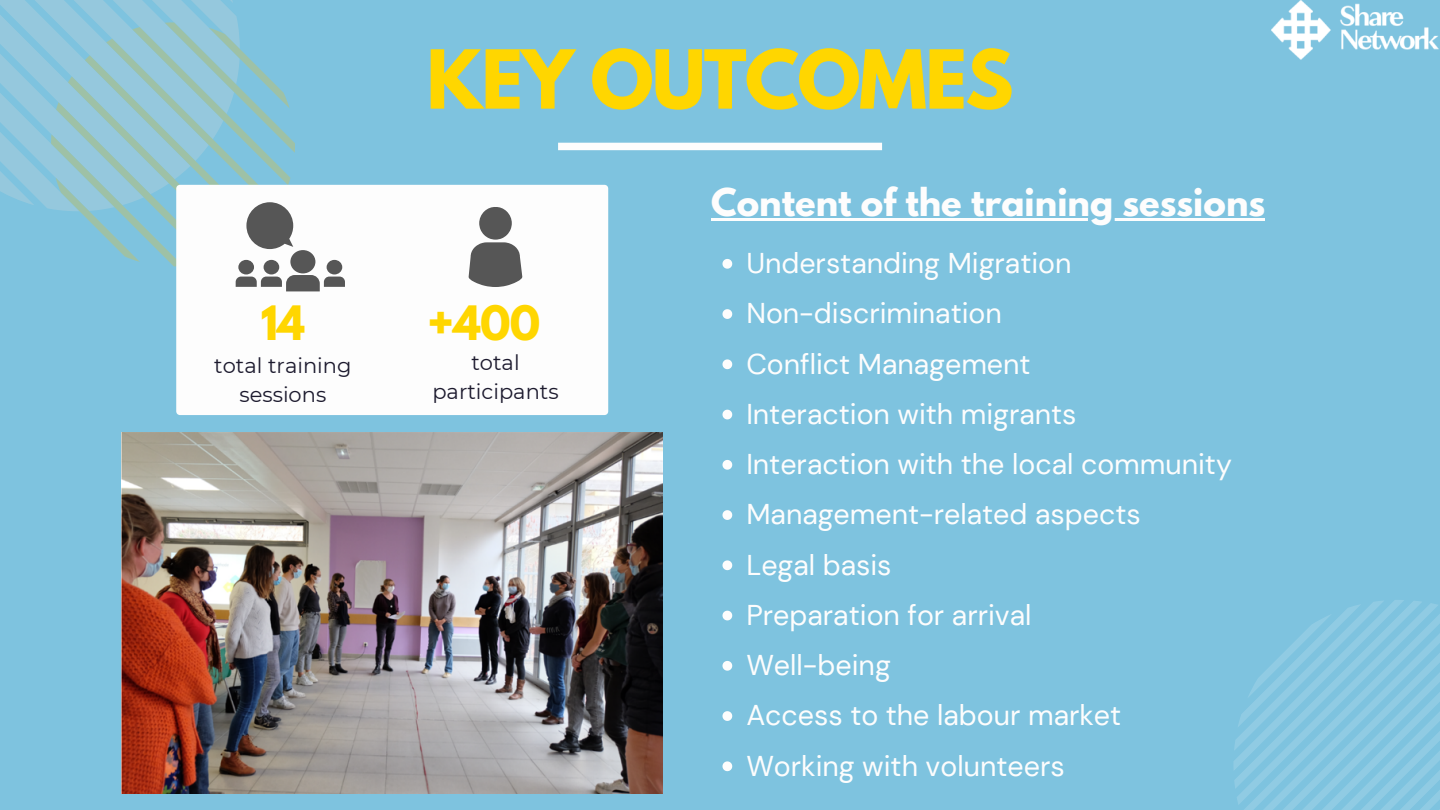
<style>
.page{position:relative;width:1440px;height:810px;background:#7ec3df}
.page>*{position:absolute;margin:0;border:0;box-sizing:border-box;transform-origin:0 0}
.t1{font:700 72px "League Spartan";letter-spacing:-.025em;color:#ffd600}
.t2{font:700 42px "League Spartan";color:#ffd600}
.t3{font:700 34px "League Spartan";color:#fdfdfd}
.t4{font:28.6px/50.2px "DM Sans";color:#fdfdfd}
.t5{font:21px/29.2px "Montserrat";color:#1c1a2e;text-align:center}
</style>
<div class="page">
<div style="left:176px;top:185px;width:432px;height:230px;background:#fdfdfd"></div>
<div style="left:558px;top:143px;width:324px;height:7px;background:#fdfdfd"></div>
<svg style="left:468px;top:207px;width:54px;height:80px;background:#8d8d8d"></svg>
<svg style="left:0;top:0;width:345px;height:291px"></svg>
<hr style="left:711px;top:218px;width:554px;height:3px;background:#fdfdfd">
<svg style="left:722px;top:259px;width:10px;height:10px"></svg>
<svg style="left:722px;top:309px;width:10px;height:10px"></svg>
<svg style="left:722px;top:359px;width:10px;height:10px"></svg>
<svg style="left:722px;top:410px;width:10px;height:9px"></svg>
<svg style="left:722px;top:460px;width:10px;height:10px"></svg>
<svg style="left:722px;top:510px;width:10px;height:10px"></svg>
<svg style="left:722px;top:560px;width:10px;height:10px"></svg>
<svg style="left:722px;top:611px;width:10px;height:9px"></svg>
<svg style="left:722px;top:661px;width:10px;height:10px"></svg>
<svg style="left:722px;top:711px;width:10px;height:10px"></svg>
<svg style="left:722px;top:761px;width:10px;height:10px"></svg>
<img style="left:122px;top:432px;width:540px;height:361px">
<svg style="left:1234px;top:600px;width:206px;height:210px"></svg>
<img style="left:1271px;top:0;width:168px;height:60px">
<h1 class="t1" style="left:426px;top:44px;width:589px">KEY OUTCOMES</h1>
<h2 class="t2" style="left:261px;top:302px;width:46px">14</h2>
<h2 class="t2" style="left:428px;top:302px;width:114px">+400</h2>
<p class="t5" style="left:214px;top:351px;width:139px">total training sessions</p>
<p class="t5" style="left:432px;top:347px;width:128px">total participants</p>
<p class="t3" style="left:711px;top:186px;width:556px">Content of the training sessions</p>
<p class="t4" style="left:746px;top:238px;width:487px">Understanding Migration<br>Non-discrimination<br>Conflict Management<br>Interaction with migrants<br>Interaction with the local community<br>Management-related aspects<br>Legal basis<br>Preparation for arrival<br>Well-being<br>Access to the labour market<br>Working with volunteers</p>
</div>
